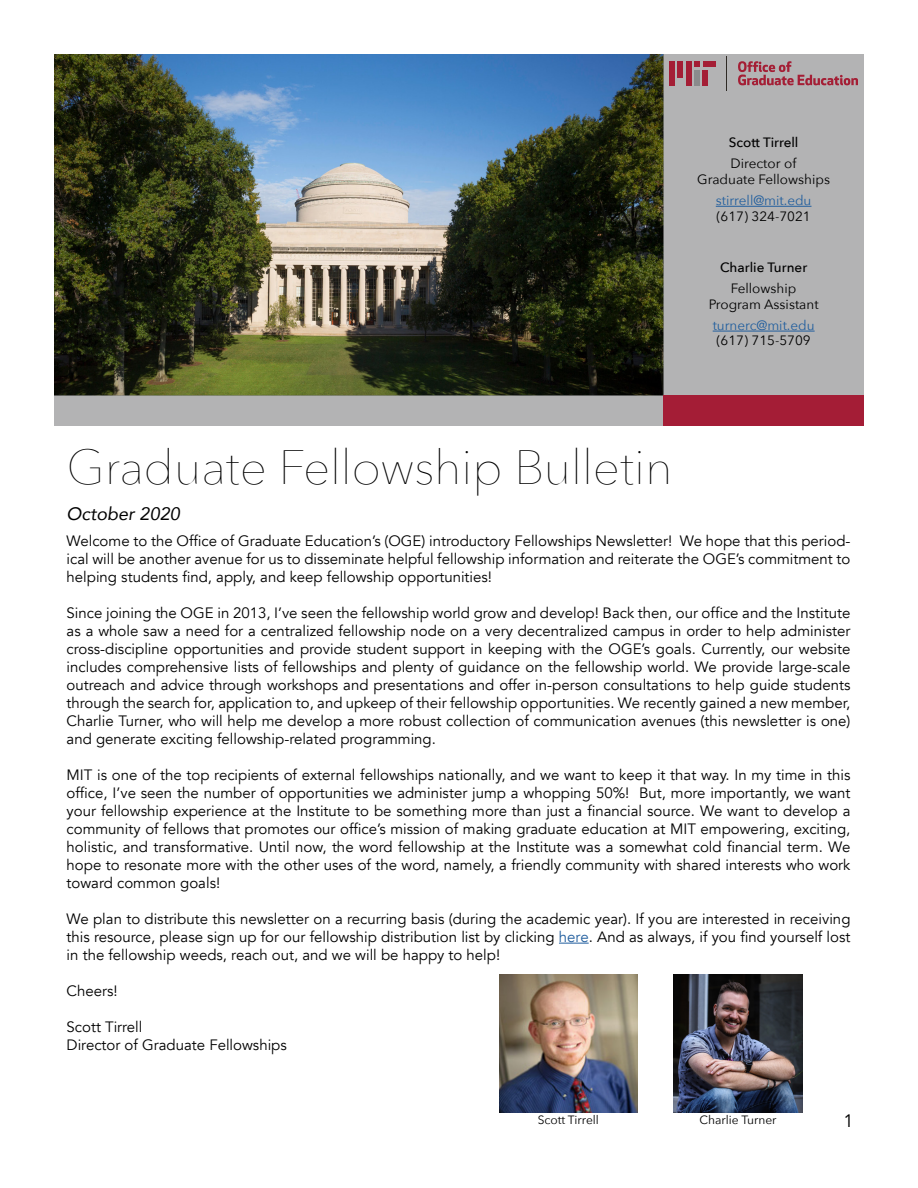
<style>
.page{position:relative;width:918px;height:1188px;background:#fff}
.page>*{position:absolute;margin:0;border:0;box-sizing:border-box;transform-origin:0 0}
.t1{font:200 48px "Avenir Next";color:#000}
.t2{font:italic 18px "Avenir";color:#000}
.t3{font:18px "Avenir";color:#000}
.t4{font:15px/18px "Avenir";color:#000;text-align:justify}
.t5{font:13.5px/16.2px "Avenir Next";color:#000;text-align:center}
.t6{font:13.5px "Avenir Next";color:#215e9e}
.t7{font:500 13.5px "Avenir Next";color:#000}
.t8{font:12px "Avenir Next";color:#000}
.s1{color:#215e9e}
</style>
<div class="page">
<img style="left:54px;top:54px;width:609px;height:341px">
<div style="left:663px;top:54px;width:201px;height:341px;background:#b3b3b4"></div>
<div style="left:703px;top:62px;width:13px;height:5px;background:#a41e35"></div>
<div style="left:678px;top:62px;width:5px;height:16px;background:#a41e35"></div>
<div style="left:686px;top:62px;width:5px;height:24px;background:#a41e35"></div>
<div style="left:669px;top:62px;width:5px;height:24px;background:#a41e35"></div>
<div style="left:703px;top:70px;width:5px;height:16px;background:#a41e35"></div>
<svg style="left:695px;top:62px;width:5px;height:5px"></svg>
<div style="left:695px;top:70px;width:5px;height:16px;background:#8a8b8c"></div>
<hr style="left:726px;top:57px;width:1px;height:34px;background:#2e2a25">
<svg style="left:738px;top:61px;width:120px;height:24px"></svg>
<div style="left:54px;top:395px;width:609px;height:31px;background:#b3b3b4"></div>
<div style="left:663px;top:395px;width:201px;height:31px;background:#a41d36"></div>
<hr style="left:716px;top:206px;width:96px;height:1px;background:#215e9e">
<hr style="left:713px;top:331px;width:102px;height:1px;background:#215e9e">
<hr style="left:559px;top:943px;width:30px;height:1px;background:#215e9e">
<img style="left:673px;top:975px;width:130px;height:137px">
<img style="left:500px;top:975px;width:137px;height:137px">
<p class="t7" style="left:729px;top:131px;width:71px">Scott Tirrell</p>
<p class="t5" style="left:697px;top:155px;width:134px">Director of<br>Graduate Fellowships</p>
<p class="t6" style="left:716px;top:189px;width:97px">stirrell@mit.edu</p>
<p class="t5" style="left:717px;top:208px;width:96px">(617) 324-7021</p>
<p class="t7" style="left:720px;top:256px;width:89px">Charlie Turner</p>
<p class="t5" style="left:709px;top:280px;width:111px">Fellowship<br>Program Assistant</p>
<p class="t6" style="left:713px;top:314px;width:103px">turnerc@mit.edu</p>
<p class="t5" style="left:717px;top:332px;width:96px">(617) 715-5709</p>
<h1 class="t1" style="left:67px;top:426px;width:607px">Graduate Fellowship Bulletin</h1>
<p class="t2" style="left:67px;top:502px;width:115px">October 2020</p>
<p class="t4" style="left:67px;top:532px;width:785px">Welcome to the Office of Graduate Education’s (OGE) introductory Fellowships Newsletter! We hope that this period&shy;ical will be another avenue for us to disseminate helpful fellowship information and reiterate the OGE’s commitment to helping students find, apply, and keep fellowship opportunities!</p>
<p class="t4" style="left:67px;top:604px;width:785px">Since joining the OGE in 2013, I’ve seen the fellowship world grow and develop! Back then, our office and the Institute as a whole saw a need for a centralized fellowship node on a very decentralized campus in order to help administer cross-discipline opportunities and provide student support in keeping with the OGE’s goals. Currently, our website includes comprehensive lists of fellowships and plenty of guidance on the fellowship world. We provide large-scale outreach and advice through workshops and presentations and offer in-person consultations to help guide students through the search for, application to, and upkeep of their fellowship opportunities. We recently gained a new member, Charlie Turner, who will help me develop a more robust collection of communication avenues (this newsletter is one) and generate exciting fellowship-related programming.</p>
<p class="t4" style="left:67px;top:766px;width:785px">MIT is one of the top recipients of external fellowships nationally, and we want to keep it that way. In my time in this office, I’ve seen the number of opportunities we administer jump a whopping 50%! But, more importantly, we want your fellowship experience at the Institute to be something more than just a financial source. We want to develop a community of fellows that promotes our office’s mission of making graduate education at MIT empowering, exciting, holistic, and transformative. Until now, the word fellowship at the Institute was a somewhat cold financial term. We hope to resonate more with the other uses of the word, namely, a friendly community with shared interests who work toward common goals!</p>
<p class="t4" style="left:67px;top:910px;width:785px">We plan to distribute this newsletter on a recurring basis (during the academic year). If you are interested in receiving this resource, please sign up for our fellowship distribution list by clicking <span class="s1">here</span>. And as always, if you find yourself lost in the fellowship weeds, reach out, and we will be happy to help!</p>
<p class="t4" style="left:67px;top:982px;width:53px">Cheers!</p>
<p class="t4" style="left:67px;top:1018px;width:222px">Scott Tirrell<br>Director of Graduate Fellowships</p>
<p class="t8" style="left:538px;top:1110px;width:63px">Scott Tirrell</p>
<p class="t8" style="left:699px;top:1110px;width:79px">Charlie Turner</p>
<p class="t3" style="left:843px;top:1110px;width:12px">1</p>
</div>
